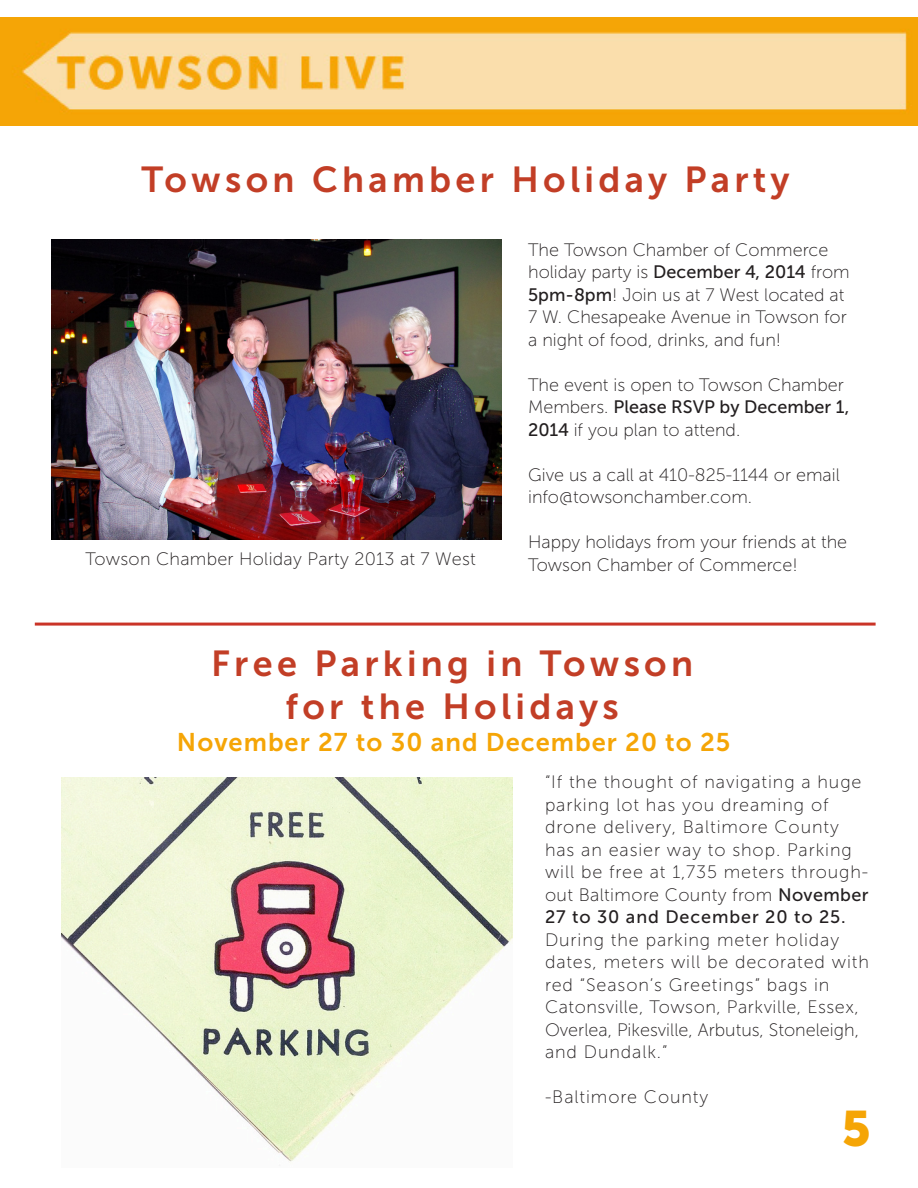
<style>
.page{position:relative;width:918px;height:1188px;background:#fff}
.page>*{position:absolute;margin:0;border:0;box-sizing:border-box;transform-origin:0 0}
.t1{font:49.5px "Museo Sans 900";color:#f5a506}
.t2{font:36px/43.2px "Museo Sans 700";letter-spacing:.12em;color:#c23e26;text-align:center}
.t3{font:25.5px "Museo Sans 700";letter-spacing:.04em;color:#f5a506}
.t4{font:18px/22.5px "Museo Sans 100";letter-spacing:.05em;color:#231f20}
.t5{font:18px/22.5px "Museo Sans 100";letter-spacing:.015em;color:#231f20}
.t6{font:18px "Museo Sans 500";color:#231f20}
.t7{font:18px "Museo Sans 500";letter-spacing:.05em;color:#231f20}
.s1{font-family:"Museo Sans 500"}
.s2{font-family:"Museo Sans 100"}
</style>
<div class="page">
<img style="left:52px;top:239px;width:450px;height:300px">
<img style="left:0;top:18px;width:918px;height:108px">
<hr style="left:35px;top:623px;width:841px;height:3px;background:#ca3427">
<img style="left:62px;top:778px;width:451px;height:384px">
<h2 class="t2" style="left:141px;top:158px;width:650px">Towson Chamber Holiday Party</h2>
<p class="t5" style="left:85px;top:548px;width:392px">Towson Chamber Holiday Party 2013 at 7 West</p>
<p class="t5" style="left:528px;top:239px;width:323px">The Towson Chamber of Commerce holiday party is <span class="s1">December 4, 2014</span> from <span class="s1">5pm-8pm</span>! Join us at 7 West located at 7 W. Chesapeake Avenue in Towson for a night of food, drinks, and fun!</p>
<p class="t5" style="left:528px;top:374px;width:317px">The event is open to Towson Chamber</p>
<p class="t6" style="left:528px;top:397px;width:323px"><span class="s2">Members.</span> Please RSVP by December 1,</p>
<p class="t5" style="left:528px;top:419px;width:214px"><span class="s1">2014</span> if you plan to attend.</p>
<p class="t5" style="left:528px;top:464px;width:313px">Give us a call at 410-825-1144 or email info@towsonchamber.com.</p>
<p class="t5" style="left:528px;top:531px;width:321px">Happy holidays from your friends at the<br>Towson Chamber of Commerce!</p>
<h2 class="t2" style="left:211px;top:642px;width:483px">Free Parking in Towson for the Holidays</h2>
<h3 class="t3" style="left:177px;top:728px;width:555px">November 27 to 30 and December 20 to 25</h3>
<p class="t4" style="left:545px;top:771px;width:325px">“If the thought of navigating a huge parking lot has you dreaming of drone delivery, Baltimore County has an easier way to shop. Parking will be free at 1,735 meters through&shy;out Baltimore County from <span class="s1">November</span></p>
<p class="t7" style="left:545px;top:907px;width:302px">27 to 30 and December 20 to 25.</p>
<p class="t4" style="left:545px;top:928px;width:325px">During the parking meter holiday dates, meters will be decorated with red “Season’s Greetings” bags in Catonsville, Towson, Parkville, Essex, Overlea, Pikesville, Arbutus, Stoneleigh, and Dundalk.”</p>
<p class="t4" style="left:545px;top:1086px;width:165px">-Baltimore County</p>
<h1 class="t1" style="left:842px;top:1100px;width:30px">5</h1>
</div>
